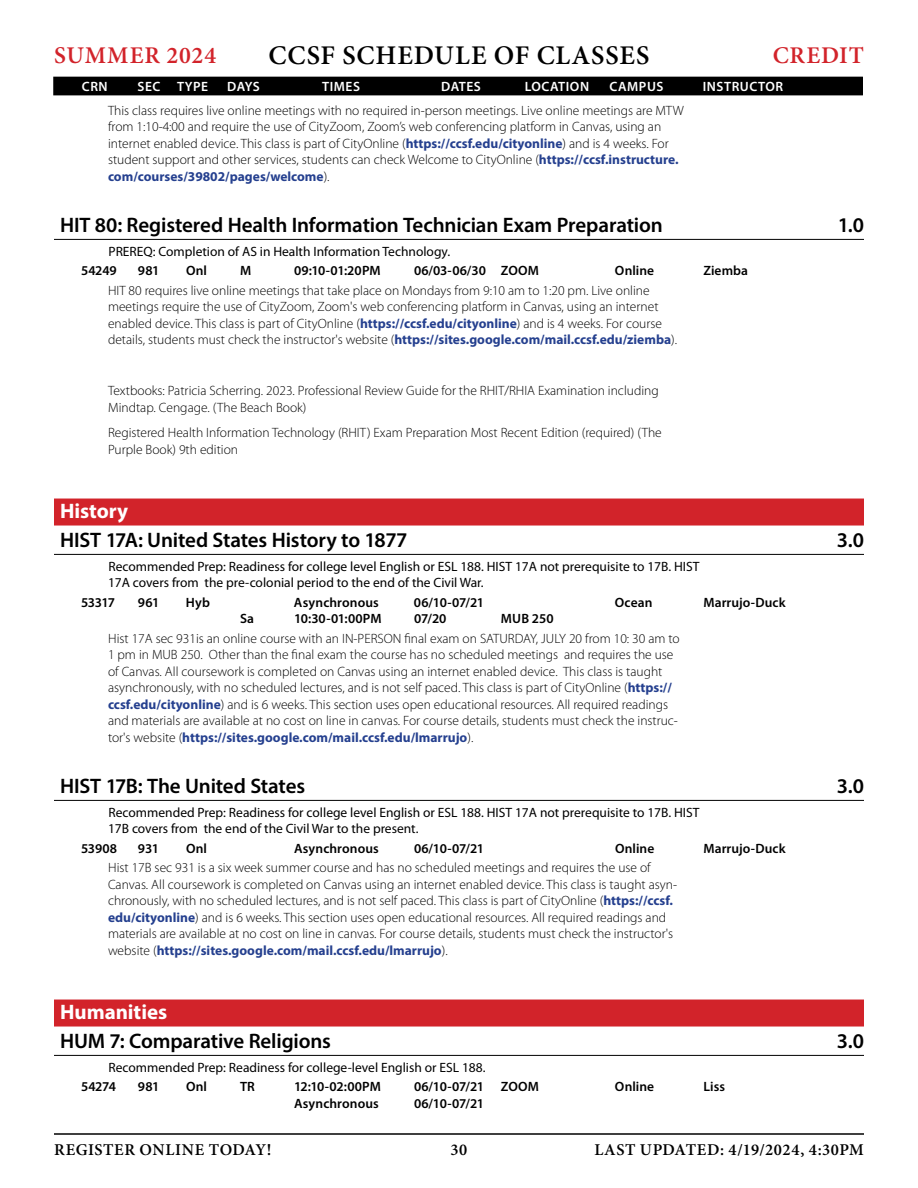
<style>
.page{position:relative;width:918px;height:1188px;background:#fff}
.page>*{position:absolute;margin:0;border:0;box-sizing:border-box;transform-origin:0 0}
.t1{font:600 27px "Minion Pro";letter-spacing:.03em;color:#000}
.t2{font:600 24px "Minion Pro";letter-spacing:.035em;color:#d2232a}
.course{font:600 21px "Myriad Pro";letter-spacing:-.01em;color:#000}
.subjectdescription{font:700 21px "Myriad Pro";color:#fff}
.t3{font:600 16.5px "Minion Pro";letter-spacing:.03em;color:#000}
.sectionnote{font:300 13.5px/16.5px "Myriad Pro";color:#000}
.requisites{font:13.5px/16.5px "Myriad Pro";color:#000}
.meetings{font:600 13.5px "Myriad Pro";letter-spacing:.005em;color:#000}
.t4{font:600 13.5px "Myriad Pro";letter-spacing:.04em;color:#fff}
.meetings-2{font:600 13.5px "Myriad Pro";letter-spacing:-.015em;color:#000}
.s1{font-weight:700;color:#25408f}
</style>
<div class="page">
<div style="left:54px;top:77px;width:808px;height:18px;background:#000"></div>
<hr style="left:54px;top:1133px;width:810px;height:2px;background:#000">
<hr style="left:54px;top:239px;width:810px;height:1px;background:#000">
<div style="left:54px;top:499px;width:810px;height:27px;background:#d2232a"></div>
<hr style="left:54px;top:554px;width:810px;height:1px;background:#000">
<hr style="left:54px;top:800px;width:810px;height:1px;background:#000">
<div style="left:54px;top:1000px;width:810px;height:27px;background:#d2232a"></div>
<hr style="left:54px;top:1055px;width:810px;height:1px;background:#000">
<h2 class="t2" style="left:54px;top:41px;width:164px">SUMMER 2024</h2>
<h1 class="t1" style="left:269px;top:39px;width:382px">CCSF SCHEDULE OF CLASSES</h1>
<h2 class="t2" style="left:773px;top:41px;width:93px">CREDIT</h2>
<p class="t4" style="left:82px;top:78px;width:27px">CRN</p>
<p class="t4" style="left:138px;top:78px;width:72px">SEC TYPE</p>
<p class="t4" style="left:227px;top:78px;width:34px">DAYS</p>
<p class="t4" style="left:322px;top:78px;width:39px">TIMES</p>
<p class="t4" style="left:441px;top:78px;width:41px">DATES</p>
<p class="t4" style="left:525px;top:78px;width:66px">LOCATION</p>
<p class="t4" style="left:610px;top:78px;width:55px">CAMPUS</p>
<p class="t4" style="left:703px;top:78px;width:82px">INSTRUCTOR</p>
<p class="sectionnote" style="left:108px;top:102px;width:577px">This class requires live online meetings with no required in-person meetings. Live online meetings are MTW from 1:10-4:00 and require the use of CityZoom, Zoom’s web conferencing platform in Canvas, using an internet enabled device. This class is part of CityOnline (<span class="s1">https://ccsf.edu/cityonline</span>) and is 4 weeks. For student support and other services, students can check Welcome to CityOnline (<span class="s1">https://ccsf.instructure. com/courses/39802/pages/welcome</span>).</p>
<p class="course" style="left:60px;top:211px;width:604px">HIT 80: Registered Health Information Technician Exam Preparation</p>
<p class="course" style="left:838px;top:211px;width:28px">1.0</p>
<p class="requisites" style="left:109px;top:243px;width:343px">PREREQ: Completion of AS in Health Information Technology.</p>
<p class="meetings" style="left:81px;top:262px;width:37px">54249</p>
<p class="meetings" style="left:138px;top:262px;width:23px">981</p>
<p class="meetings" style="left:186px;top:262px;width:22px">Onl</p>
<p class="meetings" style="left:240px;top:262px;width:13px">M</p>
<p class="meetings" style="left:294px;top:262px;width:88px">09:10-01:20PM</p>
<p class="meetings" style="left:414px;top:262px;width:126px">06/03-06/30 ZOOM</p>
<p class="meetings" style="left:615px;top:262px;width:41px">Online</p>
<p class="meetings" style="left:703px;top:262px;width:46px">Ziemba</p>
<p class="sectionnote" style="left:108px;top:282px;width:571px">HIT 80 requires live online meetings that take place on Mondays from 9:10 am to 1:20 pm. Live online meetings require the use of CityZoom, Zoom's web conferencing platform in Canvas, using an internet enabled device. This class is part of CityOnline (<span class="s1">https://ccsf.edu/cityonline</span>) and is 4 weeks. For course details, students must check the instructor's website (<span class="s1">https://sites.google.com/mail.ccsf.edu/ziemba</span>).</p>
<p class="sectionnote" style="left:108px;top:382px;width:552px">Textbooks: Patricia Scherring. 2023. Professional Review Guide for the RHIT/RHIA Examination including<br>Mindtap. Cengage. (The Beach Book)</p>
<p class="sectionnote" style="left:108px;top:424px;width:555px">Registered Health Information Technology (RHIT) Exam Preparation Most Recent Edition (required) (The<br>Purple Book) 9th edition</p>
<p class="subjectdescription" style="left:60px;top:497px;width:70px">History</p>
<p class="course" style="left:60px;top:526px;width:349px">HIST 17A: United States History to 1877</p>
<p class="course" style="left:837px;top:526px;width:29px">3.0</p>
<p class="requisites" style="left:108px;top:558px;width:593px">Recommended Prep: Readiness for college level English or ESL 188. HIST 17A not prerequisite to 17B. HIST<br>17A covers from the pre-colonial period to the end of the Civil War.</p>
<p class="meetings" style="left:81px;top:593px;width:36px">53317</p>
<p class="meetings" style="left:138px;top:593px;width:23px">961</p>
<p class="meetings" style="left:186px;top:593px;width:25px">Hyb</p>
<p class="meetings" style="left:294px;top:593px;width:86px">Asynchronous</p>
<p class="meetings" style="left:414px;top:593px;width:72px">06/10-07/21</p>
<p class="meetings" style="left:615px;top:593px;width:39px">Ocean</p>
<p class="meetings" style="left:703px;top:593px;width:84px">Marrujo-Duck</p>
<p class="meetings" style="left:240px;top:610px;width:15px">Sa</p>
<p class="meetings" style="left:294px;top:610px;width:89px">10:30-01:00PM</p>
<p class="meetings" style="left:414px;top:610px;width:34px">07/20</p>
<p class="meetings" style="left:501px;top:610px;width:54px">MUB 250</p>
<p class="sectionnote" style="left:108px;top:630px;width:573px">Hist 17A sec 931is an online course with an IN-PERSON final exam on SATURDAY, JULY 20 from 10: 30 am to 1 pm in MUB 250. Other than the final exam the course has no scheduled meetings and requires the use of Canvas. All coursework is completed on Canvas using an internet enabled device. This class is taught asynchronously, with no scheduled lectures, and is not self paced. This class is part of CityOnline (<span class="s1">https:// ccsf.edu/cityonline</span>) and is 6 weeks. This section uses open educational resources. All required readings and materials are available at no cost on line in canvas. For course details, students must check the instruc&shy;tor's website (<span class="s1">https://sites.google.com/mail.ccsf.edu/lmarrujo</span>).</p>
<p class="course" style="left:60px;top:772px;width:247px">HIST 17B: The United States</p>
<p class="course" style="left:837px;top:772px;width:29px">3.0</p>
<p class="requisites" style="left:108px;top:804px;width:593px">Recommended Prep: Readiness for college level English or ESL 188. HIST 17A not prerequisite to 17B. HIST<br>17B covers from the end of the Civil War to the present.</p>
<p class="meetings" style="left:81px;top:839px;width:38px">53908</p>
<p class="meetings" style="left:138px;top:839px;width:22px">931</p>
<p class="meetings" style="left:186px;top:839px;width:22px">Onl</p>
<p class="meetings" style="left:294px;top:839px;width:86px">Asynchronous</p>
<p class="meetings" style="left:414px;top:839px;width:72px">06/10-07/21</p>
<p class="meetings" style="left:615px;top:839px;width:41px">Online</p>
<p class="meetings" style="left:703px;top:839px;width:84px">Marrujo-Duck</p>
<p class="sectionnote" style="left:108px;top:859px;width:571px">Hist 17B sec 931 is a six week summer course and has no scheduled meetings and requires the use of Canvas. All coursework is completed on Canvas using an internet enabled device. This class is taught asyn&shy;chronously, with no scheduled lectures, and is not self paced. This class is part of CityOnline (<span class="s1">https://ccsf. edu/cityonline</span>) and is 6 weeks. This section uses open educational resources. All required readings and materials are available at no cost on line in canvas. For course details, students must check the instructor's website (<span class="s1">https://sites.google.com/mail.ccsf.edu/lmarrujo</span>).</p>
<p class="subjectdescription" style="left:60px;top:998px;width:109px">Humanities</p>
<p class="course" style="left:60px;top:1027px;width:273px">HUM 7: Comparative Religions</p>
<p class="course" style="left:837px;top:1027px;width:29px">3.0</p>
<p class="requisites" style="left:109px;top:1059px;width:379px">Recommended Prep: Readiness for college-level English or ESL 188.</p>
<p class="meetings" style="left:81px;top:1078px;width:37px">54274</p>
<p class="meetings" style="left:138px;top:1078px;width:23px">981</p>
<p class="meetings" style="left:186px;top:1078px;width:22px">Onl</p>
<p class="meetings" style="left:240px;top:1078px;width:16px">TR</p>
<p class="meetings-2" style="left:294px;top:1078px;width:88px">12:10-02:00PM</p>
<p class="meetings" style="left:414px;top:1078px;width:126px">06/10-07/21 ZOOM</p>
<p class="meetings" style="left:615px;top:1078px;width:41px">Online</p>
<p class="meetings" style="left:703px;top:1078px;width:23px">Liss</p>
<p class="meetings" style="left:294px;top:1094px;width:86px">Asynchronous</p>
<p class="meetings" style="left:414px;top:1094px;width:72px">06/10-07/21</p>
<p class="t3" style="left:54px;top:1140px;width:219px">REGISTER ONLINE TODAY!</p>
<p class="t3" style="left:451px;top:1140px;width:18px">30</p>
<p class="t3" style="left:594px;top:1140px;width:271px">LAST UPDATED: 4/19/2024, 4:30PM</p>
</div>
